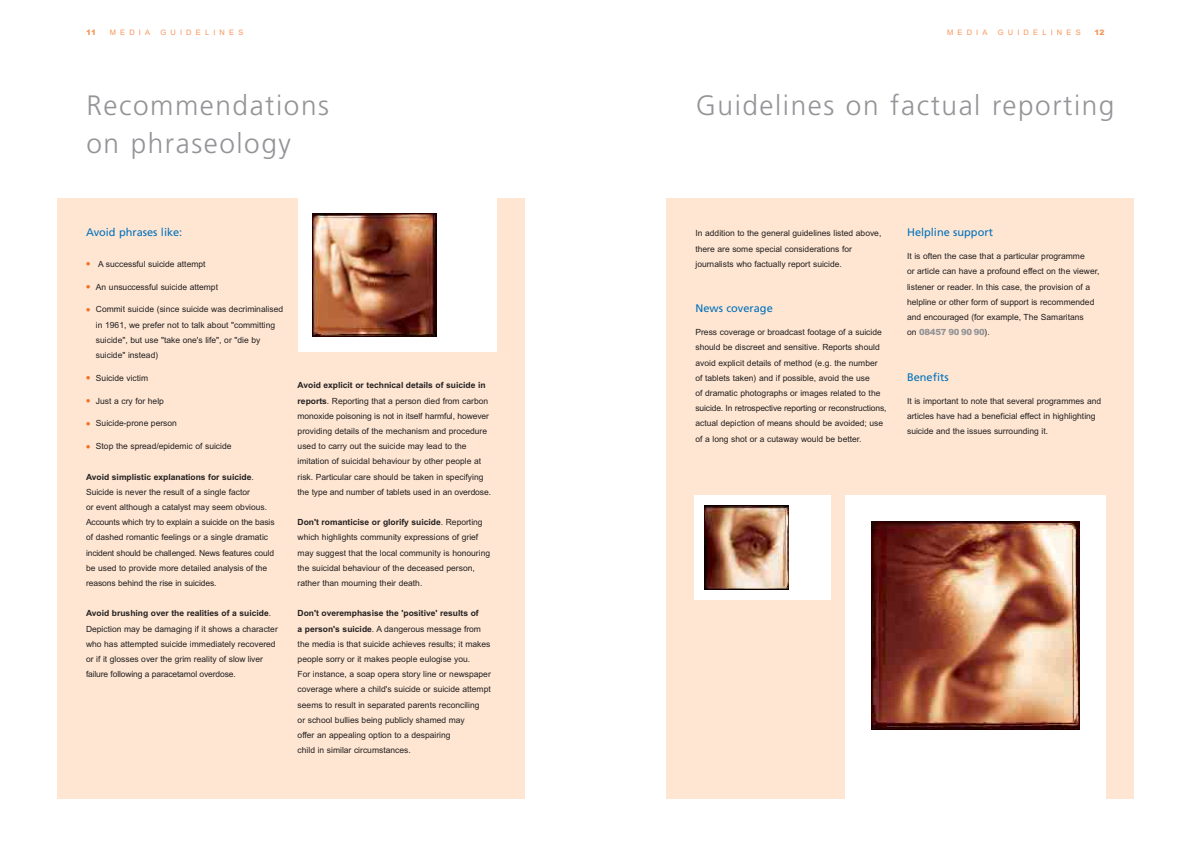
<style>
.page{position:relative;width:1190px;height:841px;background:#fff}
.page>*{position:absolute;margin:0;border:0;box-sizing:border-box;transform-origin:0 0}
.t1{font:300 28px/38px "Frutiger";letter-spacing:.055em;color:#939497}
.t2{font:11px "Frutiger";color:#0071bc}
.t3{font:8.5px/15.2px "Arial";color:#231f1f}
.t4{font:7.5px "Arial";letter-spacing:.555em;color:#f7965b}
.t5{font:900 7.5px "Arial";color:#f7965b}
.s1{font-weight:700;font-size:12px;color:#f36f20}
.s2{font-weight:700}
.s3{font-weight:900;color:#939497}
</style>
<div class="page">
<div style="left:57px;top:198px;width:467px;height:601px;background:#fee6d3"></div>
<div style="left:666px;top:198px;width:468px;height:601px;background:#fee6d3"></div>
<div style="left:845px;top:495px;width:261px;height:339px;background:#fff"></div>
<img style="left:871px;top:521px;width:209px;height:209px">
<div style="left:298px;top:198px;width:199px;height:153px;background:#fff"></div>
<img style="left:313px;top:214px;width:123px;height:122px">
<div style="left:694px;top:495px;width:137px;height:105px;background:#fff"></div>
<img style="left:705px;top:506px;width:84px;height:84px">
<p class="t5" style="left:86px;top:29px;width:12px">11</p>
<p class="t4" style="left:110px;top:29px;width:42px">MEDIA</p>
<p class="t4" style="left:160px;top:29px;width:84px">GUIDELINES</p>
<p class="t4" style="left:947px;top:29px;width:42px">MEDIA</p>
<p class="t4" style="left:998px;top:29px;width:84px">GUIDELINES</p>
<p class="t5" style="left:1095px;top:29px;width:12px">12</p>
<h1 class="t1" style="left:86px;top:88px;width:244px">Recommendations on phraseology</h1>
<h1 class="t1" style="left:696px;top:88px;width:420px">Guidelines on factual reporting</h1>
<p class="t2" style="left:86px;top:228px;width:98px">Avoid phrases like:</p>
<p class="t3" style="left:86px;top:257px;width:121px"><span class="s1">•</span> A successful suicide attempt</p>
<p class="t3" style="left:86px;top:280px;width:134px"><span class="s1">•</span> An unsuccessful suicide attempt</p>
<p class="t3" style="left:96px;top:303px;width:189px;text-indent:-10px"><span class="s1">•</span> Commit suicide (since suicide was decriminalised in 1961, we prefer not to talk about "committing suicide", but use "take one's life", or "die by suicide" instead)</p>
<p class="t3" style="left:86px;top:371px;width:64px"><span class="s1">•</span> Suicide victim</p>
<p class="t3" style="left:86px;top:394px;width:79px"><span class="s1">•</span> Just a cry for help</p>
<p class="t3" style="left:86px;top:417px;width:92px"><span class="s1">•</span> Suicide-prone person</p>
<p class="t3" style="left:86px;top:439px;width:147px"><span class="s1">•</span> Stop the spread/epidemic of suicide</p>
<p class="t3" style="left:86px;top:470px;width:190px"><span class="s2">Avoid simplistic explanations for suicide</span>.<br>Suicide is never the result of a single factor<br>or event although a catalyst may seem obvious.<br>Accounts which try to explain a suicide on the basis of dashed romantic feelings or a single dramatic incident should be challenged. News features could be used to provide more detailed analysis of the reasons behind the rise in suicides.</p>
<p class="t3" style="left:86px;top:607px;width:193px"><span class="s2">Avoid brushing over the realities of a suicide</span>.<br>Depiction may be damaging if it shows a character who has attempted suicide immediately recovered or if it glosses over the grim reality of slow liver failure following a paracetamol overdose.</p>
<p class="t3" style="left:298px;top:379px;width:195px"><span class="s2">Avoid explicit or technical details of suicide in reports</span>. Reporting that a person died from carbon monoxide poisoning is not in itself harmful, however providing details of the mechanism and procedure used to carry out the suicide may lead to the imitation of suicidal behaviour by other people at risk. Particular care should be taken in specifying the type and number of tablets used in an overdose.</p>
<p class="t3" style="left:298px;top:515px;width:194px"><span class="s2">Don't romanticise or glorify suicide</span>. Reporting which highlights community expressions of grief may suggest that the local community is honouring the suicidal behaviour of the deceased person, rather than mourning their death.</p>
<p class="t3" style="left:298px;top:607px;width:195px"><span class="s2">Don't overemphasise the 'positive' results of<br>a person's suicide</span>. A dangerous message from the media is that suicide achieves results; it makes people sorry or it makes people eulogise you.<br>For instance, a soap opera story line or newspaper coverage where a child's suicide or suicide attempt seems to result in separated parents reconciling<br>or school bullies being publicly shamed may<br>offer an appealing option to a despairing<br>child in similar circumstances.</p>
<p class="t3" style="left:695px;top:227px;width:187px">In addition to the general guidelines listed above, there are some special considerations for journalists who factually report suicide.</p>
<p class="t2" style="left:695px;top:304px;width:79px">News coverage</p>
<p class="t3" style="left:695px;top:325px;width:192px">Press coverage or broadcast footage of a suicide should be discreet and sensitive. Reports should avoid explicit details of method (e.g. the number of tablets taken) and if possible, avoid the use<br>of dramatic photographs or images related to the suicide. In retrospective reporting or reconstructions, actual depiction of means should be avoided; use of a long shot or a cutaway would be better.</p>
<p class="t2" style="left:907px;top:228px;width:87px">Helpline support</p>
<p class="t3" style="left:907px;top:249px;width:194px">It is often the case that a particular programme<br>or article can have a profound effect on the viewer, listener or reader. In this case, the provision of a helpline or other form of support is recommended and encouraged (for example, The Samaritans<br>on <span class="s3">08457 90 90 90</span>).</p>
<p class="t2" style="left:907px;top:372px;width:43px">Benefits</p>
<p class="t3" style="left:907px;top:394px;width:196px">It is important to note that several programmes and articles have had a beneficial effect in highlighting suicide and the issues surrounding it.</p>
</div>
